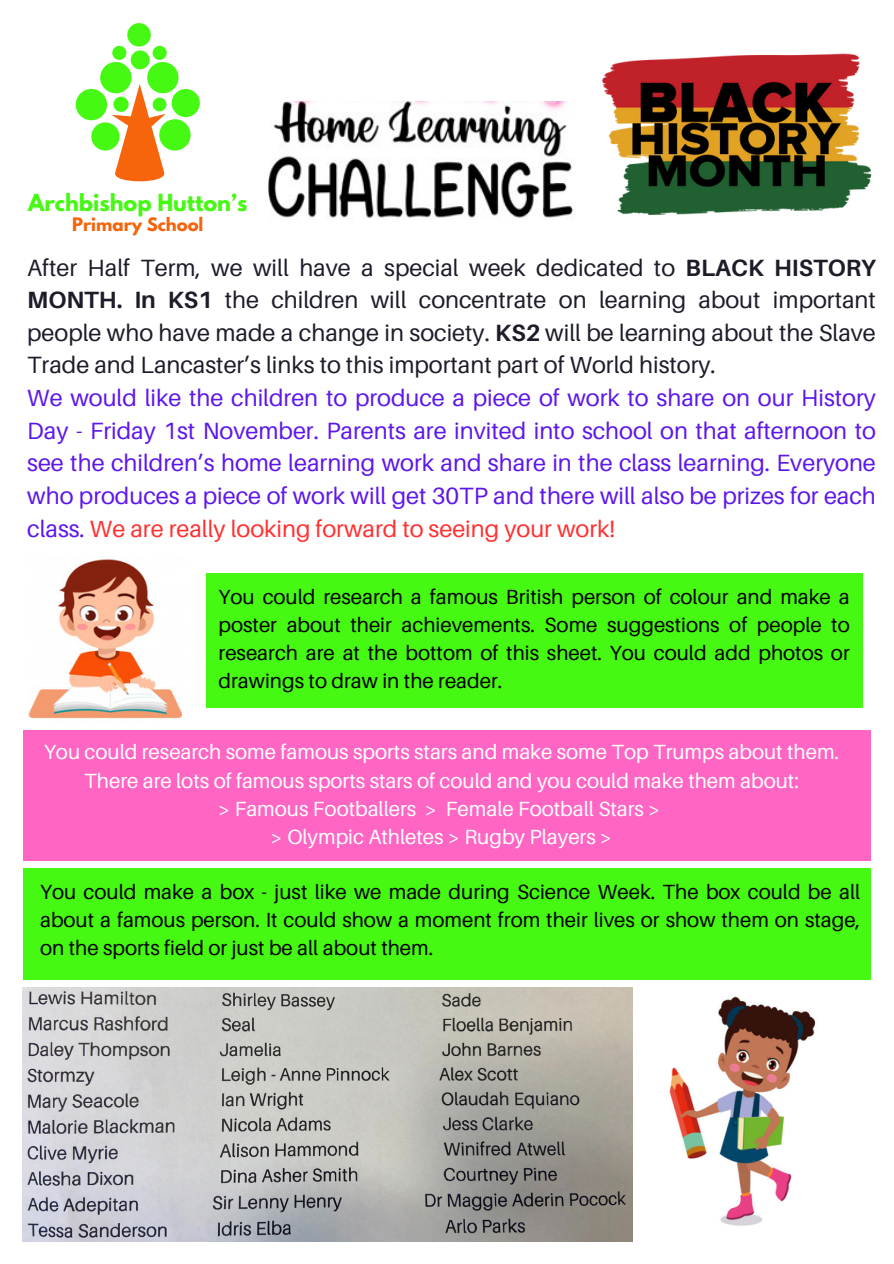
<style>
.page{position:relative;width:894px;height:1264px;background:#fff}
.page>*{position:absolute;margin:0;border:0;box-sizing:border-box;transform-origin:0 0}
.t1{font:23.55px/32.7px "Aileron";color:#5e17eb}
.t2{font:700 20.85px "League Spartan";color:#45f912}
.t3{font:20.55px/28.2px "Aileron";color:#000;text-align:justify}
.t4{font:20.55px "Aileron";color:#fff}
.t5{font:700 16.5px "League Spartan";color:#f5640b}
.s1{color:#1e1c29}
.s2{font-weight:700;color:#1e1c29}
.s3{color:#ff3131}
</style>
<div class="page">
<div style="left:100px;top:62px;width:31px;height:31px;background:#45f912;border-radius:50%"></div>
<div style="left:76px;top:89px;width:31px;height:31px;background:#45f912;border-radius:50%"></div>
<div style="left:91px;top:122px;width:28px;height:28px;background:#45f912;border-radius:50%"></div>
<div style="left:147px;top:62px;width:31px;height:31px;background:#45f912;border-radius:50%"></div>
<div style="left:172px;top:89px;width:28px;height:28px;background:#45f912;border-radius:50%"></div>
<div style="left:127px;top:23px;width:24px;height:24px;background:#45f912;border-radius:50%"></div>
<div style="left:131px;top:50px;width:18px;height:19px;background:#45f912;border-radius:50%"></div>
<div style="left:152px;top:46px;width:15px;height:14px;background:#45f912;border-radius:50%"></div>
<div style="left:112px;top:46px;width:14px;height:14px;background:#45f912;border-radius:50%"></div>
<div style="left:159px;top:119px;width:31px;height:31px;background:#45f912;border-radius:50%"></div>
<svg style="left:112px;top:84px;width:55px;height:97px"></svg>
<img style="left:269px;top:101px;width:305px;height:117px">
<div style="left:206px;top:573px;width:656px;height:134px;background:#45f912"></div>
<img style="left:28px;top:559px;width:154px;height:160px">
<div style="left:23px;top:730px;width:847px;height:130px;background:#ff66c4"></div>
<div style="left:23px;top:868px;width:847px;height:111px;background:#45f912"></div>
<img style="left:602px;top:53px;width:270px;height:162px">
<img style="left:23px;top:987px;width:609px;height:253px">
<img style="left:669px;top:996px;width:147px;height:230px">
<p class="t2" style="left:28px;top:192px;width:220px">Archbishop Hutton’s</p>
<p class="t5" style="left:72px;top:216px;width:133px">Primary School</p>
<p class="t1" style="left:27px;top:250px;width:849px"><span class="s1">After Half Term, we will have a special week dedicated to</span> <span class="s2">BLACK HISTORY MONTH. In KS1</span> <span class="s1">the children will concentrate on learning about important people who have made a change in society.</span> <span class="s2">KS2</span> <span class="s1">will be learning about the Slave Trade and Lancaster’s links to this important part of World history.<br></span>We would like the children to produce a piece of work to share on our History Day - Friday 1st November. Parents are invited into school on that afternoon to see the children’s home learning work and share in the class learning. Everyone who produces a piece of work will get 30TP and there will also be prizes for each class. <span class="s3">We are really looking forward to seeing your work!</span></p>
<p class="t3" style="left:218px;top:582px;width:632px">You could research a famous British person of colour and make a poster about their achievements. Some suggestions of people to research are at the bottom of this sheet. You could add photos or drawings to draw in the reader.</p>
<p class="t4" style="left:44px;top:739px;width:796px">You could research some famous sports stars and make some Top Trumps about them.</p>
<p class="t4" style="left:84px;top:767px;width:715px">There are lots of famous sports stars of could and you could make them about:</p>
<p class="t4" style="left:218px;top:795px;width:443px">&gt; Famous Footballers &gt; Female Football Stars &gt;</p>
<p class="t4" style="left:271px;top:823px;width:342px">&gt; Olympic Athletes &gt; Rugby Players &gt;</p>
<p class="t3" style="left:40px;top:877px;width:821px">You could make a box - just like we made during Science Week. The box could be all about a famous person. It could show a moment from their lives or show them on stage, on the sports field or just be all about them.</p>
</div>
